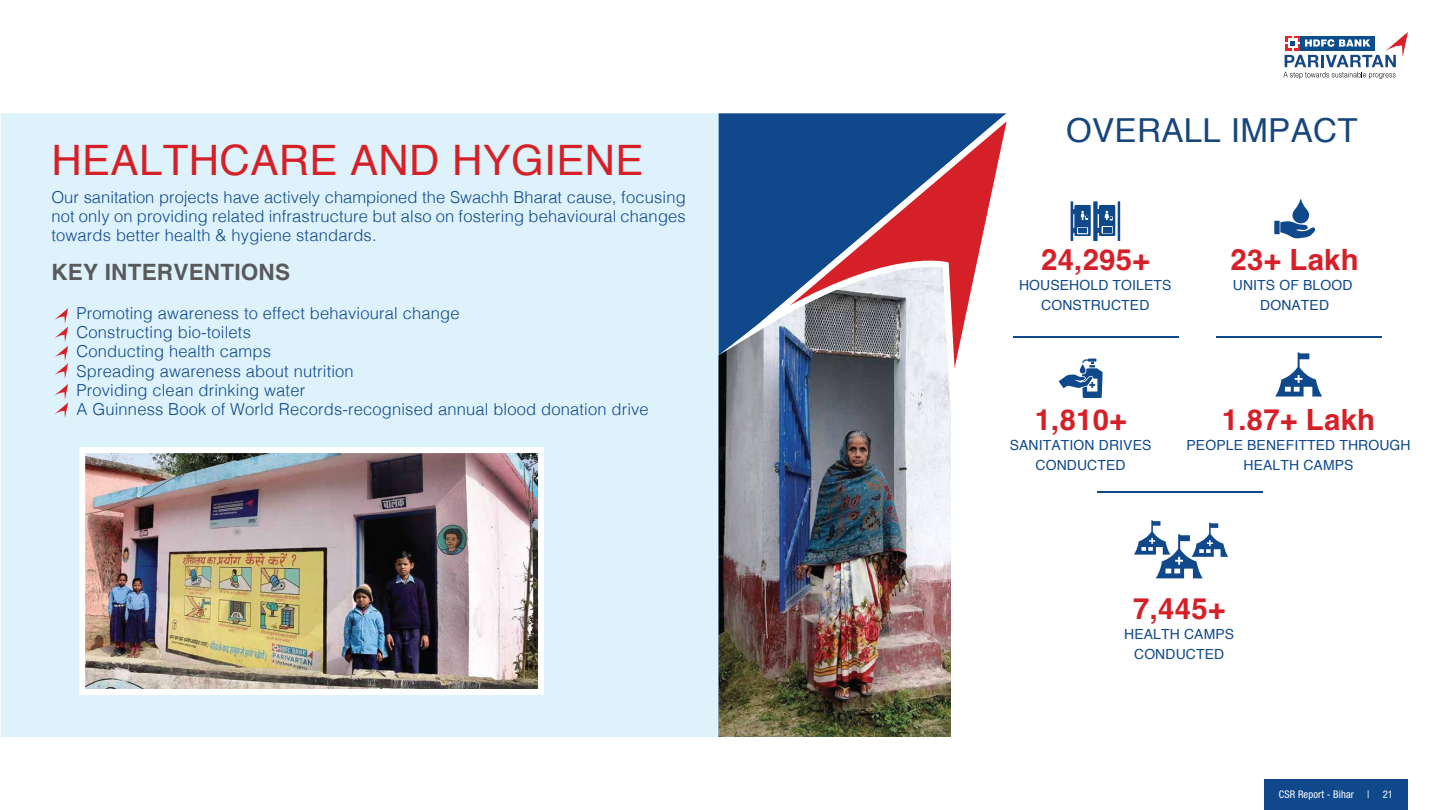
<style>
.page{position:relative;width:1440px;height:810px;background:#fff}
.page>*{position:absolute;margin:0;border:0;box-sizing:border-box;transform-origin:0 0}
.t1{font:41.92px "Helvetica";letter-spacing:.01em;color:#d62027}
.t2{font:33.08px "Helvetica";letter-spacing:.01em;color:#17467c}
.t3{font:700 29.25px "Helvetica";letter-spacing:.01em;color:#d62027}
.t4{font:700 22.5px "Helvetica";letter-spacing:.01em;color:#585a5b}
.t5{font:300 16.5px/19.3px "Helvetica";letter-spacing:.01em;color:#10498b;text-align:justify}
.t6{font:13.95px/20px "Helvetica";letter-spacing:.01em;color:#10498b;text-align:center}
.t7{font:condensed 10.5px "Helvetica Neue LT Std";letter-spacing:.01em;color:#fff}
</style>
<div class="page">
<div style="left:1px;top:113px;width:718px;height:624px;background:#def2fb"></div>
<hr style="left:1014px;top:336px;width:165px;height:2px;background:#10498b">
<hr style="left:1216px;top:336px;width:166px;height:2px;background:#10498b">
<hr style="left:1097px;top:492px;width:166px;height:1px;background:#10498b">
<svg style="left:1274px;top:199px;width:42px;height:39px"></svg>
<svg style="left:1059px;top:359px;width:44px;height:39px"></svg>
<svg style="left:1275px;top:352px;width:47px;height:45px"></svg>
<svg style="left:1071px;top:201px;width:49px;height:40px"></svg>
<img style="left:86px;top:454px;width:451px;height:234px">
<div style="left:79px;top:447px;width:465px;height:248px;border:6px solid #fff"></div>
<svg style="left:54px;top:308px;width:14px;height:110px;background:#dcccd5"></svg>
<img style="left:719px;top:416px;width:232px;height:321px">
<svg style="left:719px;top:398px;width:232px;height:18px;background:#7d8593"></svg>
<svg style="left:698px;top:113px;width:316px;height:285px"></svg>
<svg style="left:1134px;top:520px;width:94px;height:58px"></svg>
<div style="left:1264px;top:779px;width:144px;height:31px;background:#10498b"></div>
<svg style="left:1283px;top:32px;width:125px;height:47px"></svg>
<h1 class="t1" style="left:51px;top:128px;width:594px">HEALTHCARE AND HYGIENE</h1>
<p class="t5" style="left:51px;top:186px;width:636px">Our sanitation projects have actively championed the Swachh Bharat cause, focusing not only on providing related infrastructure but also on fostering behavioural changes towards better health &amp; hygiene standards.</p>
<h3 class="t4" style="left:51px;top:258px;width:240px">KEY INTERVENTIONS</h3>
<p class="t5" style="left:76px;top:302px;width:574px;text-align:left">Promoting awareness to effect behavioural change<br>Constructing bio-toilets<br>Conducting health camps<br>Spreading awareness about nutrition<br>Providing clean drinking water<br>A Guinness Book of World Records-recognised annual blood donation drive</p>
<h2 class="t2" style="left:1066px;top:105px;width:293px">OVERALL IMPACT</h2>
<h3 class="t3" style="left:1041px;top:242px;width:110px">24,295+</h3>
<p class="t6" style="left:1019px;top:275px;width:154px">HOUSEHOLD TOILETS<br>CONSTRUCTED</p>
<h3 class="t3" style="left:1231px;top:242px;width:130px">23+ Lakh</h3>
<p class="t6" style="left:1233px;top:275px;width:121px">UNITS OF BLOOD<br>DONATED</p>
<h3 class="t3" style="left:1035px;top:401px;width:93px">1,810+</h3>
<p class="t6" style="left:1010px;top:435px;width:143px">SANITATION DRIVES<br>CONDUCTED</p>
<h3 class="t3" style="left:1222px;top:401px;width:155px">1.87+ Lakh</h3>
<p class="t6" style="left:1186px;top:435px;width:226px">PEOPLE BENEFITTED THROUGH<br>HEALTH CAMPS</p>
<h3 class="t3" style="left:1133px;top:591px;width:93px">7,445+</h3>
<p class="t6" style="left:1124px;top:624px;width:112px">HEALTH CAMPS<br>CONDUCTED</p>
<p class="t7" style="left:1279px;top:788px;width:76px">CSR Report - Bihar</p>
<p class="t7" style="left:1367px;top:788px;width:4px">|</p>
<p class="t7" style="left:1383px;top:788px;width:12px">21</p>
</div>
